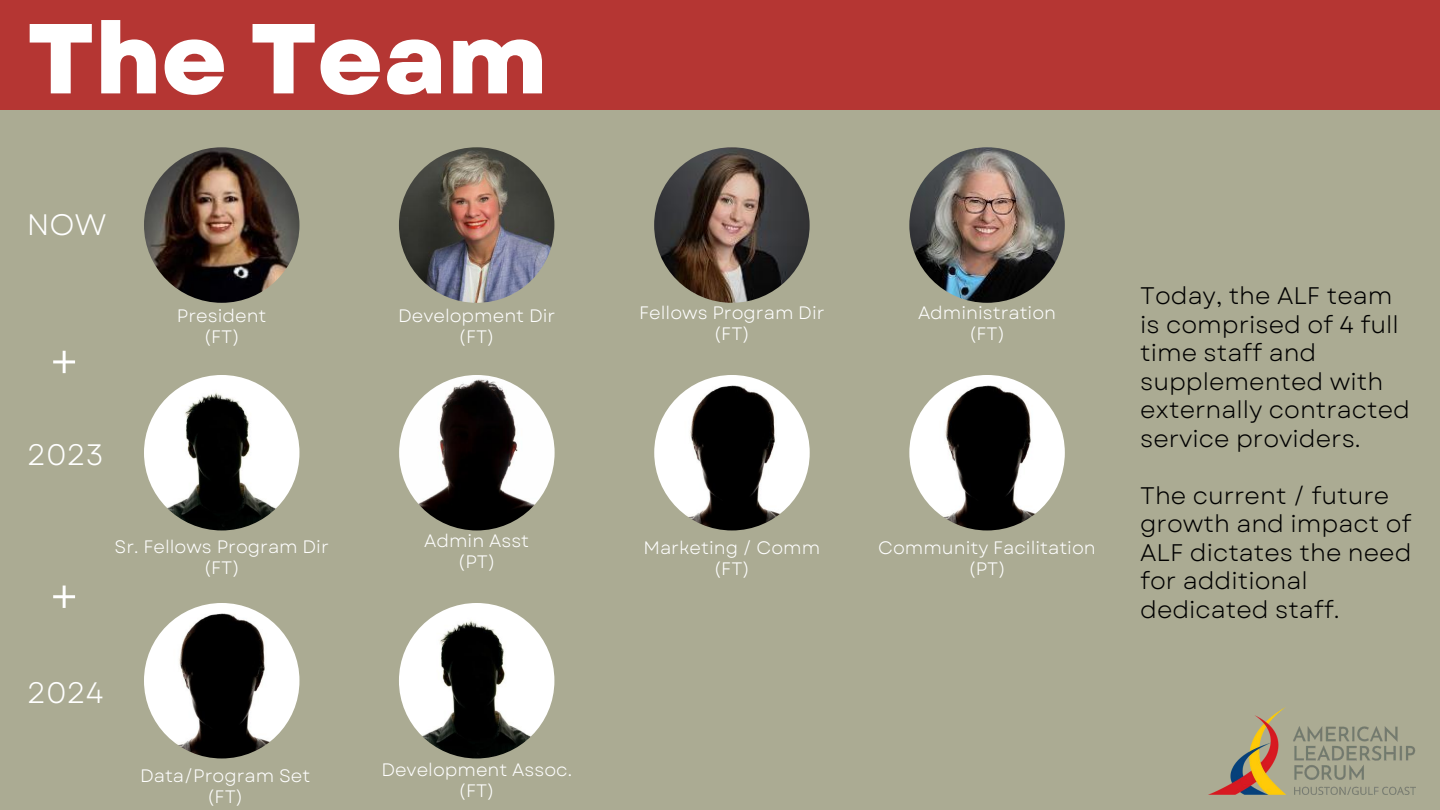
<style>
.page{position:relative;width:1440px;height:810px;background:#abab93}
.page>*{position:absolute;margin:0;border:0;box-sizing:border-box;transform-origin:0 0}
.t1{font:800 99.1px "Garet";color:#fff}
.t2{font:56px "Garet";color:#fff}
.t3{font:29.6px "Garet";color:#fff}
.t4{font:24px/28.5px "Garet";color:#000}
.t5{font:18px/21px "Garet";color:#fff;text-align:center}
</style>
<div class="page">
<div style="left:0;top:0;width:1440px;height:110px;background:#b53633"></div>
<img style="left:144px;top:147px;width:155px;height:156px;border-radius:50%">
<img style="left:909px;top:147px;width:156px;height:156px;border-radius:50%">
<img style="left:654px;top:147px;width:156px;height:156px;border-radius:50%">
<img style="left:399px;top:147px;width:155px;height:156px;border-radius:50%">
<img style="left:144px;top:375px;width:155px;height:155px;border-radius:50%">
<img style="left:909px;top:375px;width:156px;height:155px;border-radius:50%">
<img style="left:654px;top:375px;width:156px;height:155px;border-radius:50%">
<img style="left:399px;top:375px;width:156px;height:155px;border-radius:50%">
<img style="left:144px;top:603px;width:155px;height:155px;border-radius:50%">
<img style="left:399px;top:603px;width:155px;height:155px;border-radius:50%">
<img style="left:1208px;top:707px;width:207px;height:88px">
<h1 class="t1" style="left:27px;top:-13px;width:522px">The Team</h1>
<h3 class="t3" style="left:27px;top:203px;width:81px">NOW</h3>
<h2 class="t2" style="left:48px;top:320px;width:34px">+</h2>
<h3 class="t3" style="left:27px;top:434px;width:78px">2023</h3>
<p class="t5" style="left:177px;top:305px;width:91px">President (FT)</p>
<h2 class="t2" style="left:48px;top:555px;width:34px">+</h2>
<p class="t5" style="left:115px;top:536px;width:216px">Sr. Fellows Program Dir (FT)</p>
<p class="t5" style="left:398px;top:305px;width:159px">Development Dir (FT)</p>
<p class="t5" style="left:639px;top:303px;width:187px">Fellows Program Dir (FT)</p>
<p class="t5" style="left:918px;top:303px;width:140px">Administration (FT)</p>
<p class="t5" style="left:424px;top:530px;width:106px">Admin Asst (PT)</p>
<p class="t5" style="left:643px;top:538px;width:178px">Marketing / Comm (FT)</p>
<p class="t5" style="left:878px;top:538px;width:219px">Community Facilitation (PT)</p>
<h3 class="t3" style="left:27px;top:672px;width:78px">2024</h3>
<p class="t5" style="left:140px;top:766px;width:172px">Data/Program Set (FT)</p>
<p class="t5" style="left:381px;top:760px;width:192px">Development Assoc. (FT)</p>
<h3 class="t4" style="left:1140px;top:282px;width:271px">Today, the ALF team is comprised of 4 full time staff and supplemented with externally contracted service providers.</h3>
<h3 class="t4" style="left:1140px;top:481px;width:273px">The current / future growth and impact of<br>ALF dictates the need for additional dedicated staff.</h3>
</div>
